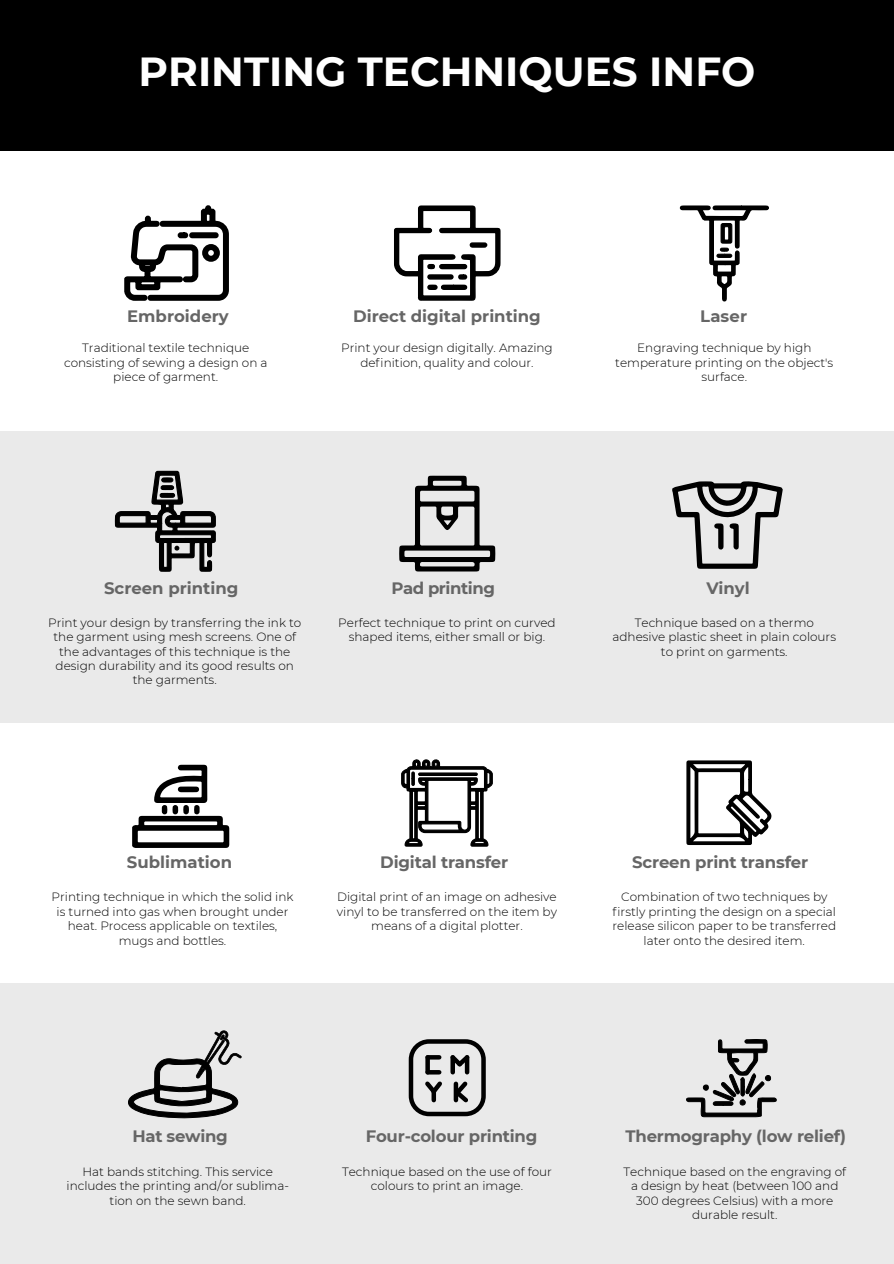
<style>
.page{position:relative;width:894px;height:1264px;background:#fff}
.page>*{position:absolute;margin:0;border:0;box-sizing:border-box;transform-origin:0 0}
.t1{font:700 40.5px "Montserrat";color:#fff}
.t2{font:700 16.5px "Montserrat";letter-spacing:-.01em;color:#666}
.t3{font:300 12px/14.4px "Montserrat";color:#000;text-align:center}
</style>
<div class="page">
<div style="left:0;top:431px;width:893px;height:291px;background:#eaeaea"></div>
<div style="left:0;top:983px;width:893px;height:280px;background:#eaeaea"></div>
<div style="left:0;top:0;width:893px;height:150px;background:#000"></div>
<svg style="left:122px;top:150px;width:109px;height:151px"></svg>
<svg style="left:679px;top:205px;width:90px;height:97px"></svg>
<svg style="left:114px;top:470px;width:102px;height:102px"></svg>
<svg style="left:672px;top:481px;width:111px;height:88px"></svg>
<svg style="left:132px;top:764px;width:97px;height:84px"></svg>
<svg style="left:394px;top:205px;width:107px;height:366px"></svg>
<svg style="left:128px;top:1030px;width:113px;height:89px"></svg>
<svg style="left:408px;top:1039px;width:77px;height:77px"></svg>
<svg style="left:401px;top:759px;width:92px;height:88px"></svg>
<svg style="left:686px;top:760px;width:91px;height:358px"></svg>
<h1 class="t1" style="left:138px;top:43px;width:618px">PRINTING TECHNIQUES INFO</h1>
<h2 class="t2" style="left:127px;top:305px;width:103px">Embroidery</h2>
<h2 class="t2" style="left:353px;top:305px;width:189px">Direct digital printing</h2>
<h2 class="t2" style="left:700px;top:305px;width:48px">Laser</h2>
<p class="t3" style="left:64px;top:340px;width:205px">Traditional textile technique consisting of sewing a design on a piece of garment.</p>
<p class="t3" style="left:341px;top:340px;width:213px">Print your design digitally. Amazing definition, quality and colour.</p>
<p class="t3" style="left:615px;top:340px;width:219px">Engraving technique by high temperature printing on the object's surface.</p>
<h2 class="t2" style="left:104px;top:576px;width:136px">Screen printing</h2>
<h2 class="t2" style="left:391px;top:576px;width:105px">Pad printing</h2>
<h2 class="t2" style="left:706px;top:576px;width:45px">Vinyl</h2>
<p class="t3" style="left:48px;top:615px;width:254px">Print your design by transferring the ink to the garment using mesh screens. One of the advantages of this technique is the design durability and its good results on the garments.</p>
<p class="t3" style="left:338px;top:615px;width:219px">Perfect technique to print on curved shaped items, either small or big.</p>
<p class="t3" style="left:612px;top:615px;width:225px">Technique based on a thermo adhesive plastic sheet in plain colours to print on garments.</p>
<h2 class="t2" style="left:127px;top:850px;width:107px">Sublimation</h2>
<h2 class="t2" style="left:380px;top:850px;width:129px">Digital transfer</h2>
<h2 class="t2" style="left:632px;top:850px;width:177px">Screen print transfer</h2>
<p class="t3" style="left:52px;top:889px;width:243px">Printing technique in which the solid ink is turned into gas when brought under heat. Process applicable on textiles, mugs and bottles.</p>
<p class="t3" style="left:337px;top:889px;width:222px">Digital print of an image on adhesive vinyl to be transferred on the item by means of a digital plotter.</p>
<p class="t3" style="left:612px;top:889px;width:225px">Combination of two techniques by firstly printing the design on a special release silicon paper to be transferred later onto the desired item.</p>
<h2 class="t2" style="left:132px;top:1124px;width:97px">Hat sewing</h2>
<h2 class="t2" style="left:365px;top:1124px;width:173px">Four-colour printing</h2>
<h2 class="t2" style="left:625px;top:1124px;width:222px">Thermography (low relief)</h2>
<p class="t3" style="left:67px;top:1163px;width:224px">Hat bands stitching. This service includes the printing and/or sublima&shy;tion on the sewn band.</p>
<p class="t3" style="left:342px;top:1163px;width:211px">Technique based on the use of four colours to print an image.</p>
<p class="t3" style="left:623px;top:1163px;width:224px">Technique based on the engraving of a design by heat (between 100 and<br>300 degrees Celsius) with a more durable result.</p>
</div>
